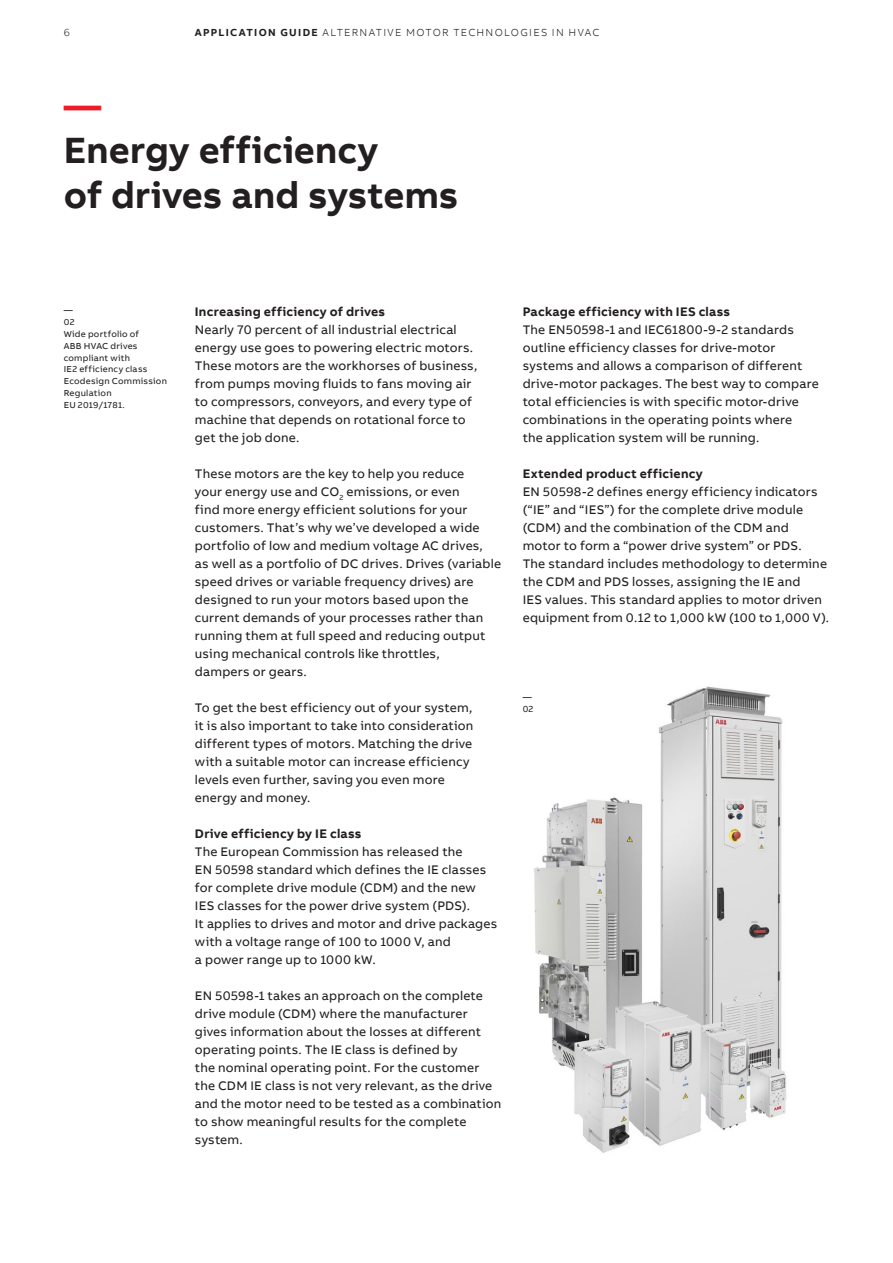
<style>
.page{position:relative;width:893px;height:1263px;background:#fff}
.page>*{position:absolute;margin:0;border:0;box-sizing:border-box;transform-origin:0 0}
.t1{font:700 37.5px/45px "AB Bvoice";color:#231f20}
.t2{font:700 37.5px "AB Bvoice";color:#ee1c28}
.t3{font:12.75px/18px "AB Bvoice";letter-spacing:.015em;color:#231f20}
.t4{font:700 12.75px "AB Bvoice";letter-spacing:.02em;color:#231f20}
.t5{font:300 10.5px "AB Bvoice";letter-spacing:.12em;color:#231f20}
.t6{font:9px/12px "AB Bvoice";color:#231f20}
.t7{font:8.85px/11.9px "AB Bvoice";letter-spacing:.025em;color:#231f20}
.s1{font-weight:700}
</style>
<div class="page">
<img style="left:534px;top:686px;width:253px;height:467px">
<p class="t5" style="left:64px;top:26px;width:8px">6</p>
<p class="t5" style="left:195px;top:26px;width:406px"><span class="s1">APPLICATION GUIDE</span> ALTERNATIVE MOTOR TECHNOLOGIES IN HVAC</p>
<h1 class="t2" style="left:64px;top:81px;width:39px">—</h1>
<h1 class="t1" style="left:64px;top:128px;width:396px">Energy efficiency<br>of drives and systems</h1>
<p class="t6" style="left:64px;top:304px;width:10px">—</p>
<p class="t7" style="left:64px;top:316px;width:105px">02<br>Wide portfolio of<br>ABB HVAC drives compliant with<br>IE2 efficiency class<br>Ecodesign Commission<br>Regulation<br>EU 2019/1781.</p>
<p class="t4" style="left:195px;top:303px;width:192px">Increasing efficiency of drives</p>
<p class="t3" style="left:195px;top:321px;width:284px">Nearly 70 percent of all industrial electrical energy use goes to powering electric motors.<br>These motors are the workhorses of business, from pumps moving fluids to fans moving air to compressors, conveyors, and every type of machine that depends on rotational force to get the job done.</p>
<p class="t3" style="left:195px;top:465px;width:308px">These motors are the key to help you reduce<br>your energy use and CO<sub>2</sub> emissions, or even<br>find more energy efficient solutions for your customers. That’s why we’ve developed a wide portfolio of low and medium voltage AC drives,<br>as well as a portfolio of DC drives. Drives (variable speed drives or variable frequency drives) are designed to run your motors based upon the current demands of your processes rather than running them at full speed and reducing output using mechanical controls like throttles,<br>dampers or gears.</p>
<p class="t3" style="left:195px;top:699px;width:280px">To get the best efficiency out of your system, it is also important to take into consideration different types of motors. Matching the drive with a suitable motor can increase efficiency levels even further, saving you even more energy and money.</p>
<p class="t4" style="left:195px;top:825px;width:168px">Drive efficiency by IE class</p>
<p class="t3" style="left:195px;top:843px;width:304px">The European Commission has released the<br>EN 50598 standard which defines the IE classes for complete drive module (CDM) and the new IES classes for the power drive system (PDS).<br>It applies to drives and motor and drive packages with a voltage range of 100 to 1000 V, and<br>a power range up to 1000 kW.</p>
<p class="t3" style="left:195px;top:987px;width:308px">EN 50598-1 takes an approach on the complete drive module (CDM) where the manufacturer gives information about the losses at different operating points. The IE class is defined by<br>the nominal operating point. For the customer the CDM IE class is not very relevant, as the drive and the motor need to be tested as a combination to show meaningful results for the complete system.</p>
<p class="t4" style="left:523px;top:303px;width:209px">Package efficiency with IES class</p>
<p class="t3" style="left:523px;top:321px;width:298px">The EN50598-1 and IEC61800-9-2 standards outline efficiency classes for drive-motor systems and allows a comparison of different drive-motor packages. The best way to compare total efficiencies is with specific motor-drive combinations in the operating points where<br>the application system will be running.</p>
<p class="t4" style="left:523px;top:466px;width:182px">Extended product efficiency</p>
<p class="t3" style="left:523px;top:483px;width:308px">EN 50598-2 defines energy efficiency indicators (“IE” and “IES”) for the complete drive module (CDM) and the combination of the CDM and motor to form a “power drive system” or PDS.<br>The standard includes methodology to determine the CDM and PDS losses, assigning the IE and<br>IES values. This standard applies to motor driven equipment from 0.12 to 1,000 kW (100 to 1,000 V).</p>
<p class="t6" style="left:523px;top:691px;width:12px">—<br>02</p>
</div>
